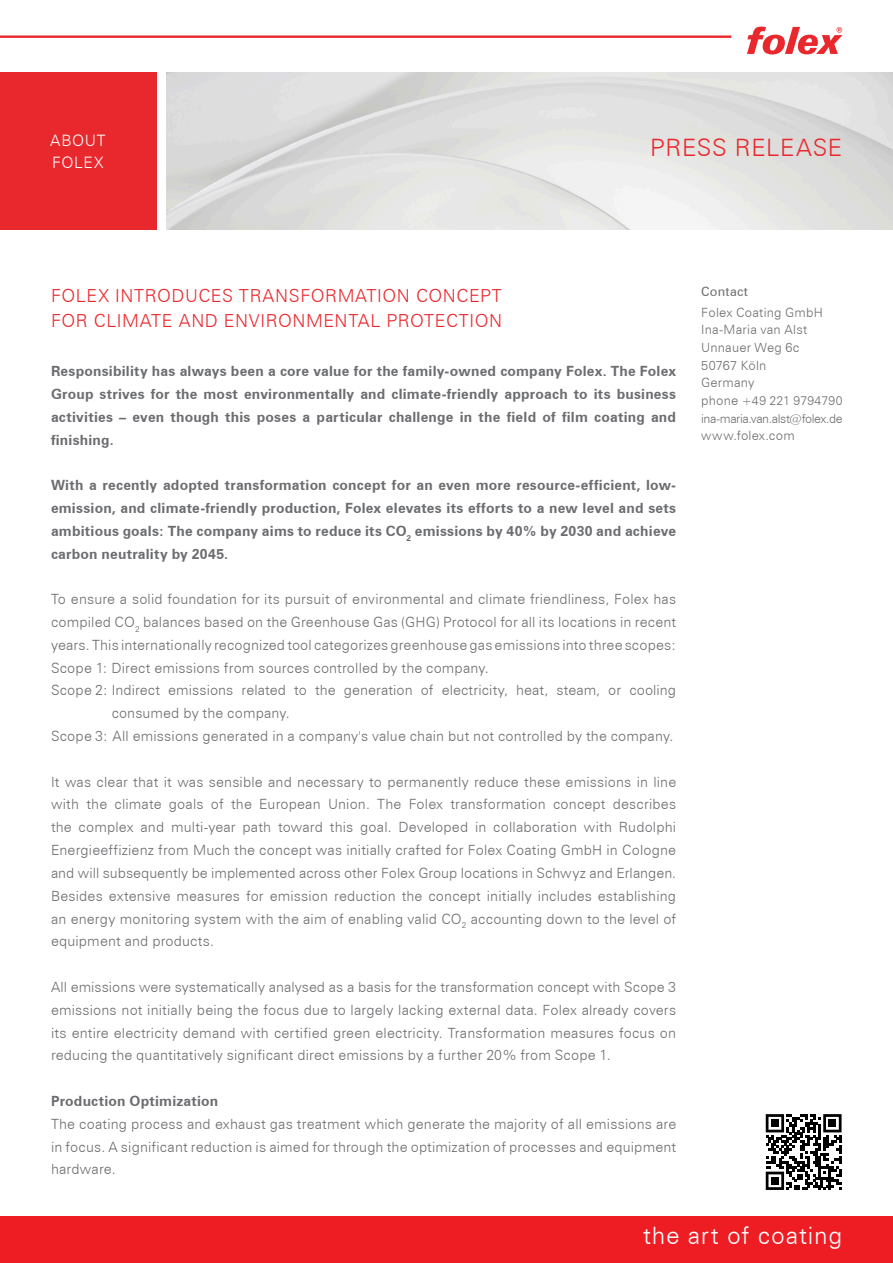
<style>
.page{position:relative;width:893px;height:1263px;background:#fff}
.page>*{position:absolute;margin:0;border:0;box-sizing:border-box;transform-origin:0 0}
.t1{font:300 24px "Zurich BT";letter-spacing:.035em;color:#fff}
.t2{font:300 24px "Zurich BT";letter-spacing:.03em;color:#e9282d}
.t3{font:300 18px/25.5px "Zurich BT";letter-spacing:.03em;color:#e9282d}
.t4{font:300 15.75px/21.8px "Zurich BT";letter-spacing:.04em;color:#fff}
.t5{font:300 14.1px/22.8px "Zurich BT";letter-spacing:.01em;color:#6c6d70;text-align:justify}
.t6{font:700 14.1px/22.8px "Zurich BT";letter-spacing:.015em;color:#6c6d70;text-align:justify}
.t7{font:300 12.75px/17.7px "Zurich BT";letter-spacing:.015em;color:#6c6d70}
.t8{font:12.75px "Zurich BT";letter-spacing:.02em;color:#6c6d70}
.t9{font:300 12.3px/17.7px "Zurich BT";letter-spacing:-.03em;color:#6c6d70}
.s1{font-size:12.75px}
</style>
<div class="page">
<div style="left:0;top:72px;width:157px;height:157px;background:#e9282d"></div>
<hr style="left:0;top:35px;width:731px;height:3px;background:#e9282d">
<svg style="left:747px;top:27px;width:95px;height:27px"></svg>
<svg style="left:766px;top:1114px;width:75px;height:76px"></svg>
<div style="left:771px;top:1119px;width:8px;height:8px;background:#000"></div>
<div style="left:828px;top:1119px;width:8px;height:8px;background:#000"></div>
<div style="left:771px;top:1177px;width:8px;height:8px;background:#000"></div>
<div style="left:0;top:1216px;width:893px;height:47px;background:#ee1d23"></div>
<p class="t4" style="left:50px;top:129px;width:57px">ABOUT<br>FOLEX</p>
<h1 class="t2" style="left:650px;top:133px;width:194px">PRESS RELEASE</h1>
<p class="t3" style="left:51px;top:282px;width:453px">FOLEX INTRODUCES TRANSFORMATION CONCEPT<br>FOR CLIMATE AND ENVIRONMENTAL PROTECTION</p>
<p class="t6" style="left:51px;top:360px;width:627px">Responsibility has always been a core value for the family-owned company Folex. The Folex Group strives for the most environmentally and climate-friendly approach to its business activities – even though this poses a particular challenge in the field of film coating and finishing.</p>
<p class="t6" style="left:51px;top:474px;width:627px">With a recently adopted transformation concept for an even more resource-efficient, low&shy;emission, and climate-friendly production, Folex elevates its efforts to a new level and sets ambitious goals: The company aims to reduce its CO<sub>2</sub> emissions by 40 % by 2030 and achieve carbon neutrality by 2045.</p>
<p class="t5" style="left:51px;top:588px;width:627px">To ensure a solid foundation for its pursuit of environmental and climate friendliness, Folex has</p>
<p class="t5" style="left:51px;top:610px;width:627px">compiled CO<sub>2</sub> balances based on the Greenhouse Gas (GHG) Protocol for all its locations in recent</p>
<p class="t5" style="left:51px;top:633px;width:627px">years. This internationally recognized tool categorizes greenhouse gas emissions into three scopes:</p>
<p class="t5" style="left:51px;top:656px;width:439px">Scope 1: Direct emissions from sources controlled by the company.</p>
<p class="t5" style="left:51px;top:679px;width:627px">Scope 2: Indirect emissions related to the generation of electricity, heat, steam, or cooling</p>
<p class="t5" style="left:112px;top:702px;width:180px">consumed by the company.</p>
<p class="t5" style="left:51px;top:724px;width:624px">Scope 3: All emissions generated in a company's value chain but not controlled by the company.</p>
<p class="t5" style="left:51px;top:770px;width:627px">It was clear that it was sensible and necessary to permanently reduce these emissions in line with the climate goals of the European Union. The Folex transformation concept describes the complex and multi-year path toward this goal. Developed in collaboration with Rudolphi Energieeffizienz from Much the concept was initially crafted for Folex Coating GmbH in Cologne and will subsequently be implemented across other Folex Group locations in Schwyz and Erlangen.<br>Besides extensive measures for emission reduction the concept initially includes establishing an energy monitoring system with the aim of enabling valid CO<sub>2</sub> accounting down to the level of equipment and products.</p>
<p class="t5" style="left:51px;top:975px;width:627px">All emissions were systematically analysed as a basis for the transformation concept with Scope 3 emissions not initially being the focus due to largely lacking external data. Folex already covers its entire electricity demand with certified green electricity. Transformation measures focus on reducing the quantitatively significant direct emissions by a further 20% from Scope 1.</p>
<p class="t6" style="left:51px;top:1089px;width:169px">Production Optimization</p>
<p class="t5" style="left:51px;top:1112px;width:627px">The coating process and exhaust gas treatment which generate the majority of all emissions are in focus. A significant reduction is aimed for through the optimization of processes and equipment hardware.</p>
<p class="t8" style="left:701px;top:284px;width:48px">Contact</p>
<p class="t7" style="left:701px;top:303px;width:123px">Folex Coating GmbH<br>Ina-Maria van Alst<br>Unnauer Weg 6c<br>50767 Köln<br>Germany</p>
<p class="t9" style="left:701px;top:392px;width:143px"><span class="s1">phone</span> +49 221 9794790 ina-maria.van.alst@folex.de</p>
<p class="t7" style="left:701px;top:427px;width:95px">www.folex.com</p>
<h1 class="t1" style="left:643px;top:1221px;width:201px">the art of coating</h1>
</div>
